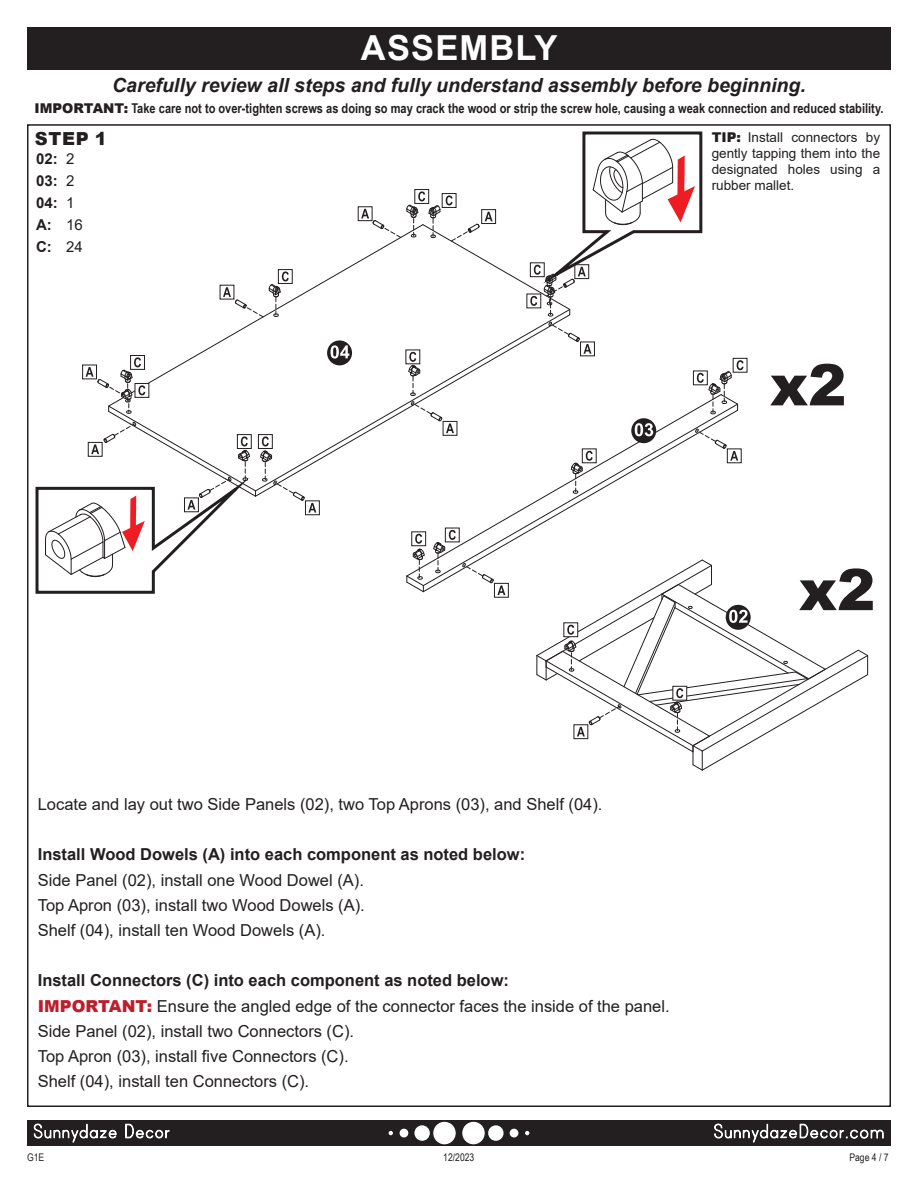
<style>
.page{position:relative;width:918px;height:1188px;background:#fff}
.page>*{position:absolute;margin:0;border:0;box-sizing:border-box;transform-origin:0 0}
.t1{font:700 34.5px "Arial";letter-spacing:.035em;color:#fff}
.t2{font:italic 700 19.5px "Arial";color:#231f20}
.t3{font:900 18px "Arial";color:#231f20}
.t4{font:16.5px "Arial";color:#231f20}
.t5{font:700 16.5px "Arial";color:#231f20}
.t6{font:700 15px "Arial";color:#231f20}
.t7{font:700 13.5px "Arial Narrow";color:#231f20}
.t8{font:13.5px/16.2px "Arial";color:#231f20;text-align:justify}
.t9{font:10.5px "Arial Narrow";color:#231f20}
.s1{font-family:"Arial";font-weight:900}
.s2{font-weight:400}
.s3{font-weight:900}
.s4{font-weight:900;color:#be1d2c}
</style>
<div class="page">
<div style="left:27px;top:1120px;width:864px;height:26px;background:#231f20"></div>
<div style="left:462px;top:1122px;width:23px;height:22px;background:#fff;border-radius:50%"></div>
<div style="left:488px;top:1125px;width:16px;height:16px;background:#fff;border-radius:50%"></div>
<div style="left:510px;top:1129px;width:8px;height:8px;background:#fff;border-radius:50%"></div>
<svg style="left:525px;top:1131px;width:4px;height:4px"></svg>
<div style="left:433px;top:1122px;width:23px;height:22px;background:#fff;border-radius:50%"></div>
<div style="left:414px;top:1125px;width:16px;height:16px;background:#fff;border-radius:50%"></div>
<div style="left:400px;top:1129px;width:8px;height:8px;background:#fff;border-radius:50%"></div>
<svg style="left:389px;top:1131px;width:4px;height:4px"></svg>
<svg style="left:34px;top:1123px;width:83px;height:20px"></svg>
<svg style="left:125px;top:1124px;width:45px;height:15px"></svg>
<svg style="left:714px;top:1123px;width:170px;height:20px"></svg>
<svg style="left:536px;top:568px;width:337px;height:203px"></svg>
<svg style="left:425px;top:409px;width:314px;height:184px"></svg>
<div style="left:733px;top:358px;width:14px;height:15px;border:1px solid #231f20"></div>
<div style="left:727px;top:449px;width:14px;height:14px;background:#fff"></div>
<svg style="left:695px;top:428px;width:43px;height:33px"></svg>
<div style="left:693px;top:371px;width:15px;height:14px;border:1px solid #231f20"></div>
<svg style="left:697px;top:360px;width:47px;height:55px"></svg>
<div style="left:582px;top:449px;width:14px;height:14px;background:#fff"></div>
<svg style="left:571px;top:451px;width:22px;height:43px"></svg>
<div style="left:411px;top:531px;width:15px;height:15px;border:1px solid #231f20"></div>
<svg style="left:406px;top:534px;width:19px;height:59px"></svg>
<div style="left:445px;top:528px;width:14px;height:14px;background:#fff"></div>
<div style="left:445px;top:528px;width:15px;height:14px;border:1px solid #231f20"></div>
<svg style="left:433px;top:530px;width:23px;height:43px"></svg>
<div style="left:494px;top:583px;width:14px;height:14px;background:#fff"></div>
<div style="left:494px;top:583px;width:15px;height:15px;border:1px solid #231f20"></div>
<svg style="left:462px;top:563px;width:43px;height:32px"></svg>
<div style="left:631px;top:418px;width:25px;height:25px;background:#231f20;border-radius:50%"></div>
<svg style="left:635px;top:423px;width:18px;height:13px"></svg>
<svg style="left:277px;top:242px;width:294px;height:255px"></svg>
<svg style="left:255px;top:308px;width:316px;height:184px"></svg>
<div style="left:481px;top:209px;width:15px;height:15px;border:1px solid #231f20"></div>
<div style="left:414px;top:189px;width:15px;height:15px;border:1px solid #231f20"></div>
<div style="left:278px;top:270px;width:14px;height:13px;background:#fff"></div>
<div style="left:278px;top:269px;width:15px;height:15px;border:1px solid #231f20"></div>
<div style="left:130px;top:355px;width:15px;height:15px;border:1px solid #231f20"></div>
<svg style="left:223px;top:271px;width:66px;height:47px"></svg>
<div style="left:358px;top:206px;width:14px;height:15px;border:1px solid #231f20"></div>
<svg style="left:361px;top:191px;width:132px;height:51px"></svg>
<div style="left:305px;top:500px;width:15px;height:15px;border:1px solid #231f20"></div>
<svg style="left:445px;top:423px;width:10px;height:11px"></svg>
<div style="left:443px;top:421px;width:14px;height:15px;border:1px solid #231f20"></div>
<div style="left:527px;top:294px;width:14px;height:14px;background:#fff"></div>
<svg style="left:408px;top:352px;width:46px;height:81px"></svg>
<svg style="left:530px;top:131px;width:173px;height:223px"></svg>
<svg style="left:35px;top:357px;width:281px;height:237px"></svg>
<div style="left:327px;top:340px;width:25px;height:25px;background:#231f20;border-radius:50%"></div>
<svg style="left:331px;top:345px;width:18px;height:14px"></svg>
<svg style="left:770px;top:364px;width:74px;height:41px"></svg>
<div style="left:27px;top:27px;width:864px;height:43px;background:#231f20"></div>
<p class="t1" style="left:361px;top:23px;width:198px">ASSEMBLY</p>
<p class="t2" style="left:112px;top:72px;width:695px">Carefully review all steps and fully understand assembly before beginning.</p>
<p class="t7" style="left:35px;top:98px;width:850px"><span class="s1">IMPORTANT:</span> Take care not to over-tighten screws as doing so may crack the wood or strip the screw hole, causing a weak connection and reduced stability.</p>
<p class="t3" style="left:35px;top:125px;width:73px">STEP 1</p>
<p class="t6" style="left:36px;top:148px;width:40px">02: <span class="s2">2</span></p>
<p class="t6" style="left:36px;top:170px;width:40px">03: <span class="s2">2</span></p>
<p class="t6" style="left:36px;top:192px;width:40px">04: <span class="s2">1</span></p>
<p class="t6" style="left:36px;top:214px;width:48px">A: <span class="s2">16</span></p>
<p class="t6" style="left:36px;top:236px;width:48px">C: <span class="s2">24</span></p>
<p class="t8" style="left:712px;top:129px;width:170px"><span class="s3">TIP:</span> Install connectors by gently tapping them into the designated holes using a rubber mallet.</p>
<p class="t4" style="left:38px;top:793px;width:566px">Locate and lay out two Side Panels (02), two Top Aprons (03), and Shelf (04).</p>
<p class="t5" style="left:38px;top:843px;width:489px">Install Wood Dowels (A) into each component as noted below:</p>
<p class="t4" style="left:38px;top:868px;width:328px">Side Panel (02), install one Wood Dowel (A).</p>
<p class="t4" style="left:38px;top:894px;width:329px">Top Apron (03), install two Wood Dowels (A).</p>
<p class="t4" style="left:38px;top:919px;width:289px">Shelf (04), install ten Wood Dowels (A).</p>
<p class="t5" style="left:38px;top:969px;width:473px">Install Connectors (C) into each component as noted below:</p>
<p class="t4" style="left:38px;top:994px;width:633px"><span class="s4">IMPORTANT:</span> Ensure the angled edge of the connector faces the inside of the panel.</p>
<p class="t4" style="left:38px;top:1020px;width:318px">Side Panel (02), install two Connectors (C).</p>
<p class="t4" style="left:38px;top:1045px;width:312px">Top Apron (03), install five Connectors (C).</p>
<p class="t4" style="left:38px;top:1070px;width:273px">Shelf (04), install ten Connectors (C).</p>
<p class="t9" style="left:27px;top:1150px;width:19px">G1E</p>
<p class="t9" style="left:443px;top:1150px;width:33px">12/2023</p>
<p class="t9" style="left:849px;top:1150px;width:41px">Page 4 / 7</p>
</div>
